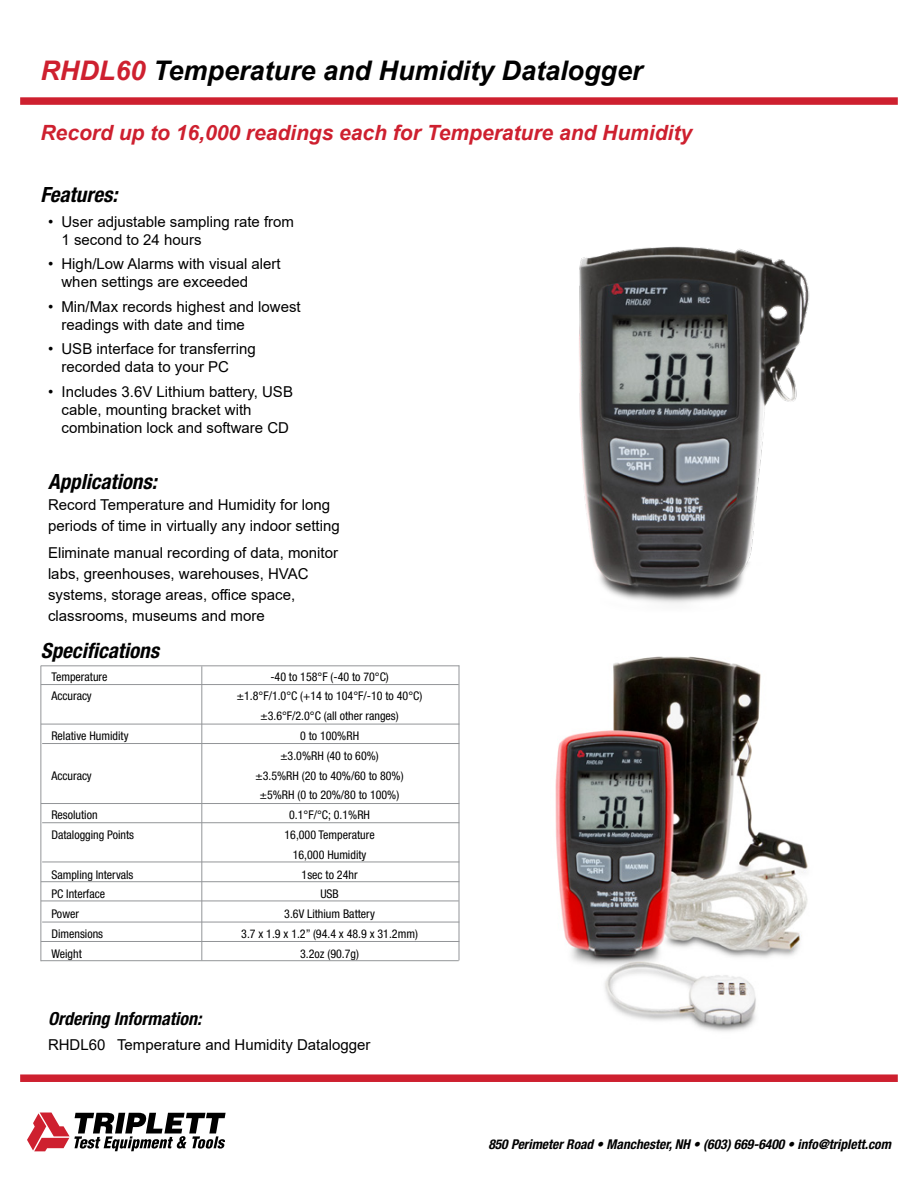
<style>
.page{position:relative;width:918px;height:1188px;background:#fff}
.page>*{position:absolute;margin:0;border:0;box-sizing:border-box;transform-origin:0 0}
.t1{font:italic 700 27px "Arial";color:#000}
.t2{font:italic 700 21px "Arial";color:#ce202f}
.t3{font:italic 700 condensed 21px "Helvetica Neue LT Std";color:#000}
.t4{font:italic 700 condensed 18px "Helvetica Neue LT Std";color:#000}
.t5{font:15px/18px "Arial";color:#000}
.t6{font:italic 700 condensed 13.5px "Helvetica Neue LT Std";color:#000}
.t7{font:condensed 12px/19.8px "Helvetica Neue LT Std";color:#000;text-align:center}
.s1{color:#ce202f}
</style>
<div class="page">
<div style="left:20px;top:97px;width:878px;height:8px;background:#ce202f"></div>
<div style="left:20px;top:1074px;width:878px;height:8px;background:#ce202f"></div>
<svg style="left:27px;top:1113px;width:199px;height:38px"></svg>
<hr style="left:41px;top:724px;width:418px;height:1px;background:#939598">
<hr style="left:42px;top:743px;width:417px;height:1px;background:#939598">
<hr style="left:41px;top:803px;width:418px;height:1px;background:#939598">
<hr style="left:41px;top:665px;width:418px;height:1px;background:#939598">
<hr style="left:42px;top:862px;width:417px;height:1px;background:#939598">
<hr style="left:42px;top:822px;width:417px;height:1px;background:#939598">
<hr style="left:42px;top:922px;width:417px;height:1px;background:#939598">
<hr style="left:41px;top:881px;width:418px;height:1px;background:#939598">
<hr style="left:41px;top:941px;width:418px;height:1px;background:#939598">
<hr style="left:41px;top:901px;width:418px;height:1px;background:#939598">
<hr style="left:41px;top:960px;width:418px;height:1px;background:#939598">
<hr style="left:41px;top:684px;width:418px;height:1px;background:#939598">
<hr style="left:201px;top:666px;width:1px;height:294px;background:#939598">
<hr style="left:459px;top:665px;width:1px;height:295px;background:#939598">
<hr style="left:40px;top:666px;width:1px;height:295px;background:#939598">
<img style="left:579px;top:246px;width:231px;height:358px">
<img style="left:555px;top:656px;width:253px;height:376px">
<p class="t1" style="left:40px;top:52px;width:604px"><span class="s1">RHDL60</span> Temperature and Humidity Datalogger</p>
<p class="t2" style="left:40px;top:119px;width:653px">Record up to 16,000 readings each for Temperature and Humidity</p>
<p class="t3" style="left:40px;top:182px;width:78px">Features:</p>
<p class="t5" style="left:62px;top:213px;width:234px;text-indent:-14px">• User adjustable sampling rate from<br>1 second to 24 hours</p>
<p class="t5" style="left:62px;top:255px;width:221px;text-indent:-14px">• High/Low Alarms with visual alert when settings are exceeded</p>
<p class="t5" style="left:62px;top:298px;width:241px;text-indent:-14px">• Min/Max records highest and lowest readings with date and time</p>
<p class="t5" style="left:62px;top:340px;width:196px;text-indent:-14px">• USB interface for transferring recorded data to your PC</p>
<p class="t5" style="left:62px;top:382px;width:233px;text-indent:-14px">• Includes 3.6V Lithium battery, USB cable, mounting bracket with combination lock and software CD</p>
<p class="t3" style="left:48px;top:469px;width:110px">Applications:</p>
<p class="t5" style="left:48px;top:494px;width:293px;line-height:21px">Record Temperature and Humidity for long periods of time in virtually any indoor setting</p>
<p class="t5" style="left:48px;top:543px;width:292px;line-height:21px">Eliminate manual recording of data, monitor labs, greenhouses, warehouses, HVAC systems, storage areas, office space, classrooms, museums and more</p>
<p class="t3" style="left:41px;top:638px;width:120px">Specifications</p>
<p class="t7" style="left:51px;top:666px;width:58px">Temperature</p>
<p class="t7" style="left:51px;top:686px;width:42px">Accuracy</p>
<p class="t7" style="left:51px;top:726px;width:79px">Relative Humidity</p>
<p class="t7" style="left:51px;top:765px;width:42px">Accuracy</p>
<p class="t7" style="left:51px;top:805px;width:48px">Resolution</p>
<p class="t7" style="left:51px;top:825px;width:84px">Datalogging Points</p>
<p class="t7" style="left:51px;top:864px;width:84px">Sampling Intervals</p>
<p class="t7" style="left:51px;top:884px;width:55px">PC Interface</p>
<p class="t7" style="left:51px;top:904px;width:29px">Power</p>
<p class="t7" style="left:51px;top:924px;width:53px">Dimensions</p>
<p class="t7" style="left:51px;top:943px;width:32px">Weight</p>
<p class="t7" style="left:270px;top:666px;width:120px">-40 to 158°F (-40 to 70°C)</p>
<p class="t7" style="left:237px;top:686px;width:187px">±1.8°F/1.0°C (+14 to 104°F/-10 to 40°C) ±3.6°F/2.0°C (all other ranges)</p>
<p class="t7" style="left:300px;top:726px;width:61px">0 to 100%RH</p>
<p class="t7" style="left:256px;top:745px;width:150px">±3.0%RH (40 to 60%)<br>±3.5%RH (20 to 40%/60 to 80%) ±5%RH (0 to 20%/80 to 100%)</p>
<p class="t7" style="left:289px;top:805px;width:82px">0.1°F/°C; 0.1%RH</p>
<p class="t7" style="left:285px;top:825px;width:92px">16,000 Temperature<br>16,000 Humidity</p>
<p class="t7" style="left:302px;top:864px;width:57px">1sec to 24hr</p>
<p class="t7" style="left:320px;top:884px;width:20px">USB</p>
<p class="t7" style="left:284px;top:904px;width:92px">3.6V Lithium Battery</p>
<p class="t7" style="left:241px;top:924px;width:178px">3.7 x 1.9 x 1.2” (94.4 x 48.9 x 31.2mm)</p>
<p class="t7" style="left:300px;top:943px;width:60px">3.2oz (90.7g)</p>
<p class="t4" style="left:48px;top:1008px;width:155px">Ordering Information:</p>
<p class="t5" style="left:48px;top:1035px;width:324px">RHDL60 Temperature and Humidity Datalogger</p>
<p class="t6" style="left:488px;top:1136px;width:404px">850 Perimeter Road • Manchester, NH • (603) 669-6400 • info@triplett.com</p>
</div>
